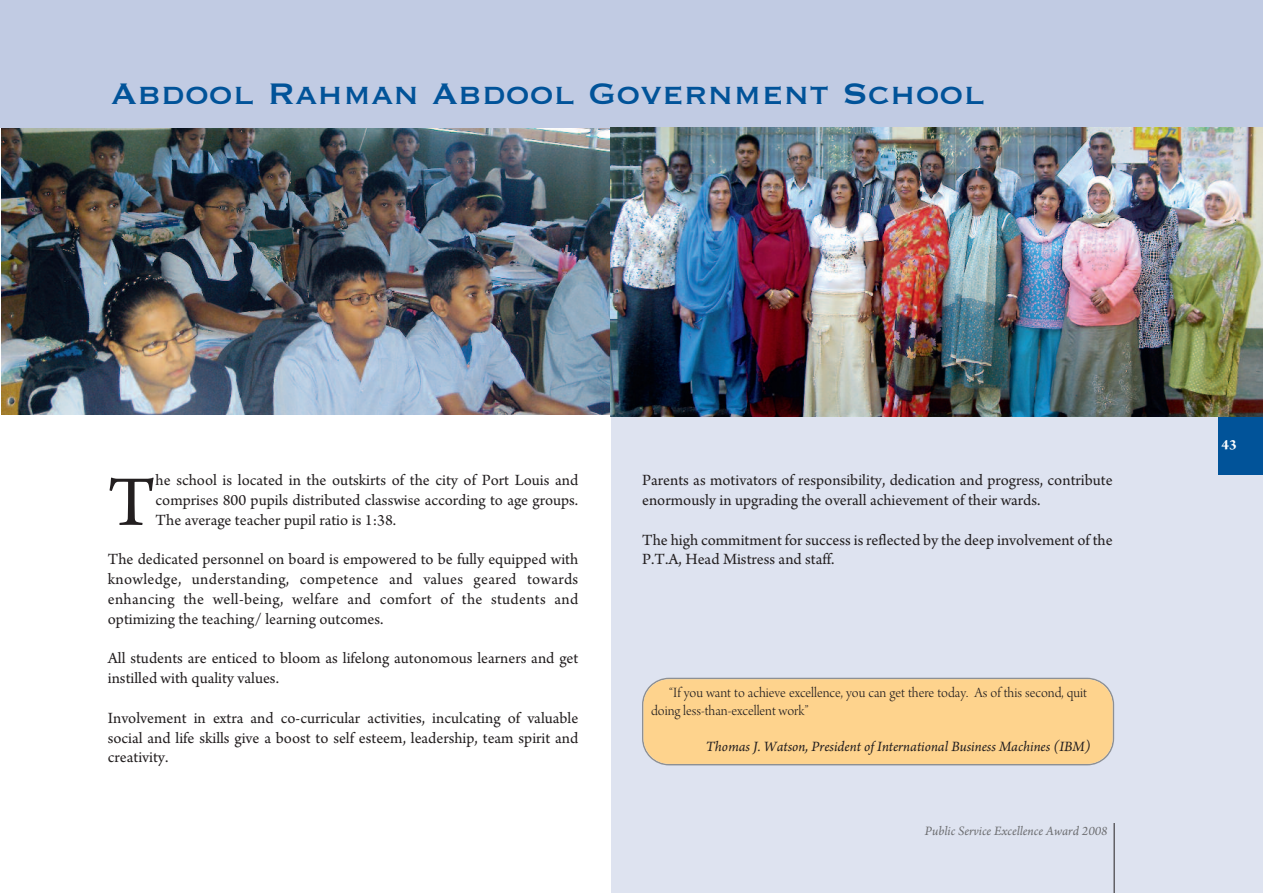
<style>
.page{position:relative;width:1263px;height:893px;background:#fff}
.page>*{position:absolute;margin:0;border:0;box-sizing:border-box;transform-origin:0 0}
.t1{font:74.85px "Arno Pro";color:#231f20}
.t2{font:39px "Copperplate";color:#015399}
.t3{font:16.5px/19.8px "Arno Pro";color:#231f20;text-align:justify}
.t4{font:15px/18px "Arno Pro Light Display";color:#231f20}
.t5{font:italic 15px "Arno Pro";color:#231f20}
.t6{font:700 15px "Arno Pro";color:#fff}
.t7{font:italic 13.5px "Arno Pro";color:#6c6d70}
</style>
<div class="page">
<div style="left:612px;top:128px;width:651px;height:765px;background:#dee3f0"></div>
<img style="left:2px;top:128px;width:608px;height:287px">
<div style="left:0;top:0;width:1263px;height:128px;background:#c1cbe3"></div>
<hr style="left:1114px;top:823px;width:1px;height:70px;background:#231f20">
<div style="left:1218px;top:415px;width:45px;height:60px;background:#015399"></div>
<svg style="left:642px;top:678px;width:472px;height:87px"></svg>
<div style="left:643px;top:679px;width:470px;height:85px;background:#fed38d;border-radius:26px"></div>
<img style="left:610px;top:128px;width:653px;height:289px">
<h2 class="t2" style="left:111px;top:68px;width:875px">Abdool Rahman Abdool Government School</h2>
<h1 class="t1" style="left:108px;top:474px;width:50px">T</h1>
<p class="t3" style="left:156px;top:472px;width:424px">he school is located in the outskirts of the city of Port Louis and comprises 800 pupils distributed classwise according to age groups.<br>The average teacher pupil ratio is 1:38.</p>
<p class="t3" style="left:108px;top:551px;width:472px">The dedicated personnel on board is empowered to be fully equipped with knowledge, understanding, competence and values geared towards enhancing the well-being, welfare and comfort of the students and optimizing the teaching/ learning outcomes.</p>
<p class="t3" style="left:108px;top:650px;width:472px">All students are enticed to bloom as lifelong autonomous learners and get instilled with quality values.</p>
<p class="t3" style="left:108px;top:709px;width:472px">Involvement in extra and co-curricular activities, inculcating of valuable social and life skills give a boost to self esteem, leadership, team spirit and creativity.</p>
<p class="t3" style="left:642px;top:472px;width:472px">Parents as motivators of responsibility, dedication and progress, contribute enormously in upgrading the overall achievement of their wards.</p>
<p class="t3" style="left:642px;top:531px;width:472px">The high commitment for success is reflected by the deep involvement of the<br>P.T.A, Head Mistress and staff.</p>
<p class="t4" style="left:651px;top:685px;width:438px;text-indent:18px">“If you want to achieve excellence, you can get there today. As of this second, quit doing less-than-excellent work”</p>
<p class="t5" style="left:706px;top:741px;width:386px">Thomas J. Watson, President of International Business Machines (IBM)</p>
<p class="t7" style="left:925px;top:826px;width:184px">Public Service Excellence Award 2008</p>
<p class="t6" style="left:1221px;top:439px;width:17px">43</p>
</div>
